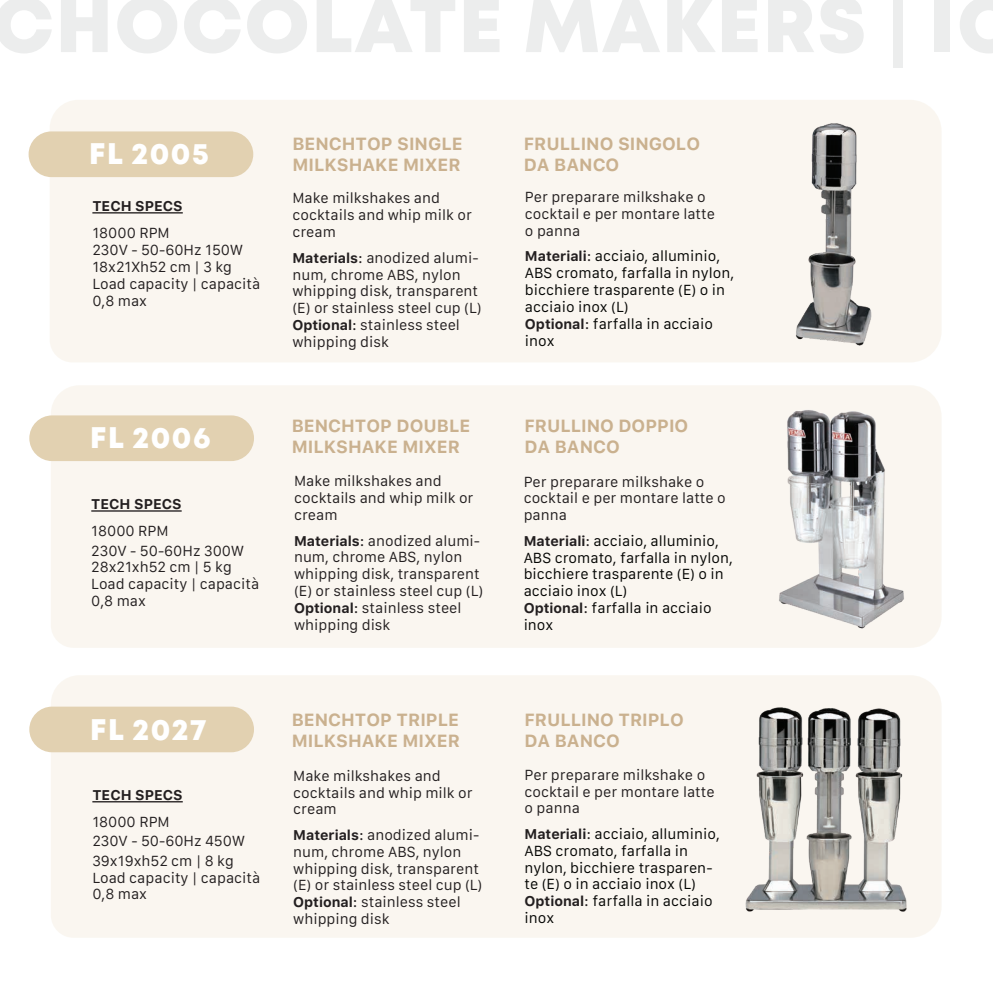
<style>
.page{position:relative;width:993px;height:993px;background:#fff}
.page>*{position:absolute;margin:0;border:0;box-sizing:border-box;transform-origin:0 0}
.t1{font:800 29.75px "Mont";letter-spacing:.05em;color:#fff}
.t2{font:700 17.5px/21px "Galvji";color:#cab18f}
.t3{font:14px/16.8px "Galvji";color:#231f20}
.t4{font:14px/16.8px "Galvji";color:#040503}
.t5{font:700 14px "Galvji";color:#231f20}
.s1{font-weight:700}
.s2{font-weight:700;color:#231f20}
.s3{color:#231f20}
</style>
<div class="page">
<div style="left:50px;top:100px;width:632px;height:262px;background:#faf6f0"></div>
<div style="left:51px;top:385px;width:890px;height:262px;background:#faf6f0"></div>
<div style="left:51px;top:675px;width:636px;height:262px;background:#faf6f0"></div>
<div style="left:29px;top:131px;width:224px;height:46px;background:#e2d1b1;border-radius:23px"></div>
<div style="left:29px;top:415px;width:225px;height:46px;background:#e2d1b1;border-radius:23px"></div>
<div style="left:29px;top:706px;width:225px;height:46px;background:#e2d1b1;border-radius:23px"></div>
<hr style="left:92px;top:800px;width:91px;height:2px;background:#231f20">
<hr style="left:92px;top:212px;width:91px;height:1px;background:#231f20">
<hr style="left:91px;top:510px;width:91px;height:1px;background:#231f20">
<img style="left:752px;top:387px;width:177px;height:261px">
<img style="left:682px;top:100px;width:259px;height:262px">
<img style="left:687px;top:675px;width:254px;height:263px">
<h1 class="t1" style="left:89px;top:134px;width:121px">FL 2005</h1>
<p class="t5" style="left:92px;top:197px;width:92px">TECH SPECS</p>
<p class="t3" style="left:92px;top:225px;width:169px">18000 RPM<br>230V - 50-60Hz 150W<br>18x21Xh52 cm | 3 kg<br>Load capacity | capacità<br>0,8 max</p>
<h1 class="t1" style="left:90px;top:418px;width:122px">FL 2006</h1>
<p class="t5" style="left:91px;top:495px;width:92px">TECH SPECS</p>
<p class="t3" style="left:91px;top:522px;width:154px;line-height:19.2px">18000 RPM<br>230V - 50-60Hz 300W</p>
<p class="t3" style="left:91px;top:559px;width:169px">28x21xh52 cm | 5 kg<br>Load capacity | capacità<br>0,8 max</p>
<h1 class="t1" style="left:90px;top:709px;width:118px">FL 2027</h1>
<p class="t5" style="left:92px;top:786px;width:92px">TECH SPECS</p>
<p class="t3" style="left:92px;top:812px;width:154px;line-height:19.2px">18000 RPM<br>230V - 50-60Hz 450W<br>39x19xh52 cm | 8 kg</p>
<p class="t3" style="left:92px;top:869px;width:169px">Load capacity | capacità<br>0,8 max</p>
<p class="t2" style="left:292px;top:134px;width:172px">BENCHTOP SINGLE<br>MILKSHAKE MIXER</p>
<p class="t3" style="left:292px;top:190px;width:181px">Make milkshakes and cocktails and whip milk or cream</p>
<p class="t3" style="left:292px;top:249px;width:191px"><span class="s1">Materials</span>: anodized alumi&shy;num, chrome ABS, nylon whipping disk, transparent (E) or stainless steel cup (L)<br><span class="s1">Optional</span>: stainless steel whipping disk</p>
<p class="t2" style="left:523px;top:134px;width:178px">FRULLINO SINGOLO<br>DA BANCO</p>
<p class="t3" style="left:524px;top:189px;width:192px">Per preparare milkshake o cocktail e per montare latte o panna</p>
<p class="t4" style="left:524px;top:248px;width:211px"><span class="s2">Materiali</span><span class="s3">:</span> acciaio, alluminio,<br>ABS cromato, farfalla in nylon, bicchiere trasparente (E) o in acciaio inox (L)<br><span class="s2">Optional</span><span class="s3">:</span> farfalla in acciaio inox</p>
<p class="t2" style="left:292px;top:416px;width:180px">BENCHTOP DOUBLE<br>MILKSHAKE MIXER</p>
<p class="t2" style="left:524px;top:415px;width:165px">FRULLINO DOPPIO<br>DA BANCO</p>
<p class="t3" style="left:294px;top:473px;width:181px">Make milkshakes and cocktails and whip milk or cream</p>
<p class="t3" style="left:294px;top:532px;width:191px"><span class="s1">Materials</span>: anodized alumi&shy;num, chrome ABS, nylon whipping disk, transparent (E) or stainless steel cup (L)<br><span class="s1">Optional</span>: stainless steel whipping disk</p>
<p class="t3" style="left:523px;top:473px;width:204px">Per preparare milkshake o cocktail e per montare latte o panna</p>
<p class="t4" style="left:523px;top:532px;width:211px"><span class="s2">Materiali</span><span class="s3">:</span> acciaio, alluminio,<br>ABS cromato, farfalla in nylon, bicchiere trasparente (E) o in acciaio inox (L)<br><span class="s2">Optional</span><span class="s3">:</span> farfalla in acciaio inox</p>
<p class="t2" style="left:292px;top:709px;width:169px">BENCHTOP TRIPLE<br>MILKSHAKE MIXER</p>
<p class="t2" style="left:524px;top:709px;width:161px">FRULLINO TRIPLO<br>DA BANCO</p>
<p class="t3" style="left:293px;top:767px;width:181px">Make milkshakes and cocktails and whip milk or cream</p>
<p class="t3" style="left:293px;top:826px;width:191px"><span class="s1">Materials</span>: anodized alumi&shy;num, chrome ABS, nylon whipping disk, transparent (E) or stainless steel cup (L)<br><span class="s1">Optional</span>: stainless steel whipping disk</p>
<p class="t3" style="left:524px;top:766px;width:192px">Per preparare milkshake o cocktail e per montare latte o panna</p>
<p class="t4" style="left:524px;top:825px;width:197px"><span class="s2">Materiali</span><span class="s3">:</span> acciaio, alluminio,<br>ABS cromato, farfalla in nylon, bicchiere trasparen&shy;te (E) o in acciaio inox (L)<br><span class="s2">Optional</span><span class="s3">:</span> farfalla in acciaio inox</p>
</div>
